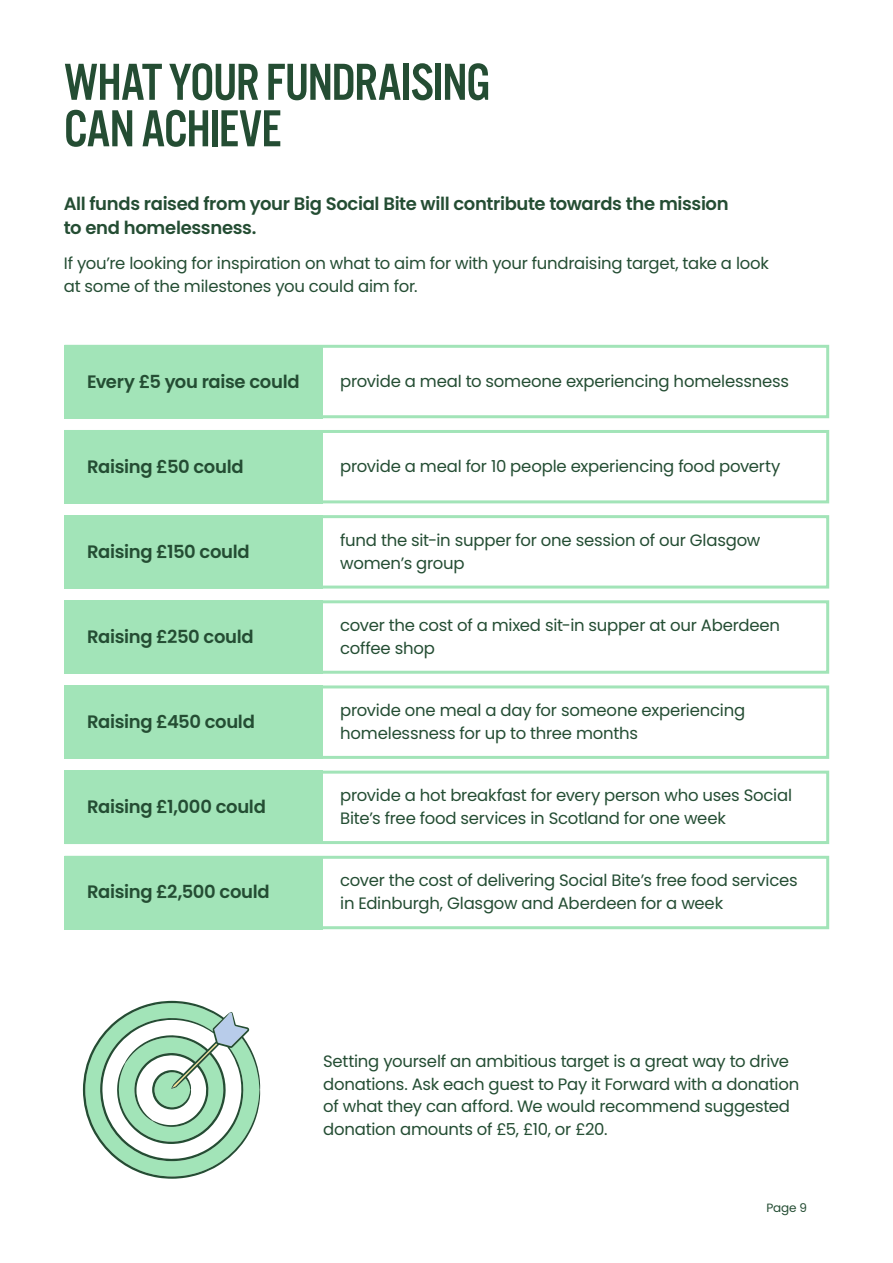
<style>
.page{position:relative;width:893px;height:1263px;background:#fff}
.page>*{position:absolute;margin:0;border:0;box-sizing:border-box;transform-origin:0 0}
.t1{font:54px/46.5px "Alternate Got No 3 D";letter-spacing:-.03em;color:#244d33}
.t2{font:600 18px/24px "Poppins";letter-spacing:-.02em;color:#244d33}
.t3{font:16.5px/22.5px "Poppins";letter-spacing:-.015em;color:#244d33}
.t4{font:12px "Poppins";color:#244d33}
</style>
<div class="page">
<svg style="left:83px;top:1001px;width:177px;height:178px"></svg>
<div style="left:65px;top:345px;width:258px;height:73px;background:#a2e4b8"></div>
<div style="left:65px;top:430px;width:258px;height:73px;background:#a2e4b8"></div>
<div style="left:65px;top:515px;width:258px;height:73px;background:#a2e4b8"></div>
<div style="left:65px;top:600px;width:258px;height:74px;background:#a2e4b8"></div>
<div style="left:65px;top:685px;width:258px;height:74px;background:#a2e4b8"></div>
<div style="left:65px;top:771px;width:258px;height:73px;background:#a2e4b8"></div>
<div style="left:65px;top:856px;width:258px;height:73px;background:#a2e4b8"></div>
<div style="left:65px;top:345px;width:764px;height:73px;border:3px solid #a2e4b8"></div>
<div style="left:65px;top:430px;width:764px;height:73px;border:3px solid #a2e4b8"></div>
<div style="left:65px;top:515px;width:764px;height:73px;border:3px solid #a2e4b8"></div>
<div style="left:65px;top:600px;width:764px;height:74px;border:3px solid #a2e4b8"></div>
<div style="left:65px;top:685px;width:764px;height:74px;border:3px solid #a2e4b8"></div>
<div style="left:65px;top:771px;width:764px;height:73px;border:3px solid #a2e4b8"></div>
<div style="left:65px;top:856px;width:764px;height:73px;border:3px solid #a2e4b8"></div>
<h1 class="t1" style="left:64px;top:60px;width:428px">WHAT YOUR FUNDRAISING<br>CAN ACHIEVE</h1>
<p class="t2" style="left:64px;top:192px;width:666px">All funds raised from your Big Social Bite will contribute towards the mission to end homelessness.</p>
<p class="t3" style="left:64px;top:252px;width:707px">If you’re looking for inspiration on what to aim for with your fundraising target, take a look at some of the milestones you could aim for.</p>
<p class="t2" style="left:87px;top:370px;width:214px">Every £5 you raise could</p>
<p class="t3" style="left:340px;top:370px;width:450px">provide a meal to someone experiencing homelessness</p>
<p class="t2" style="left:87px;top:455px;width:158px">Raising £50 could</p>
<p class="t3" style="left:340px;top:455px;width:442px">provide a meal for 10 people experiencing food poverty</p>
<p class="t2" style="left:87px;top:540px;width:164px">Raising £150 could</p>
<p class="t3" style="left:340px;top:529px;width:422px">fund the sit-in supper for one session of our Glasgow women’s group</p>
<p class="t2" style="left:87px;top:625px;width:168px">Raising £250 could</p>
<p class="t3" style="left:340px;top:614px;width:441px">cover the cost of a mixed sit-in supper at our Aberdeen coffee shop</p>
<p class="t2" style="left:87px;top:710px;width:169px">Raising £450 could</p>
<p class="t3" style="left:340px;top:699px;width:406px">provide one meal a day for someone experiencing homelessness for up to three months</p>
<p class="t2" style="left:87px;top:795px;width:180px">Raising £1,000 could</p>
<p class="t3" style="left:340px;top:784px;width:453px">provide a hot breakfast for every person who uses Social<br>Bite’s free food services in Scotland for one week</p>
<p class="t2" style="left:87px;top:880px;width:184px">Raising £2,500 could</p>
<p class="t3" style="left:340px;top:869px;width:459px">cover the cost of delivering Social Bite’s free food services in Edinburgh, Glasgow and Aberdeen for a week</p>
<p class="t3" style="left:323px;top:1050px;width:478px">Setting yourself an ambitious target is a great way to drive donations. Ask each guest to Pay it Forward with a donation of what they can afford. We would recommend suggested donation amounts of £5, £10, or £20.</p>
<p class="t4" style="left:766px;top:1200px;width:42px">Page 9</p>
</div>
